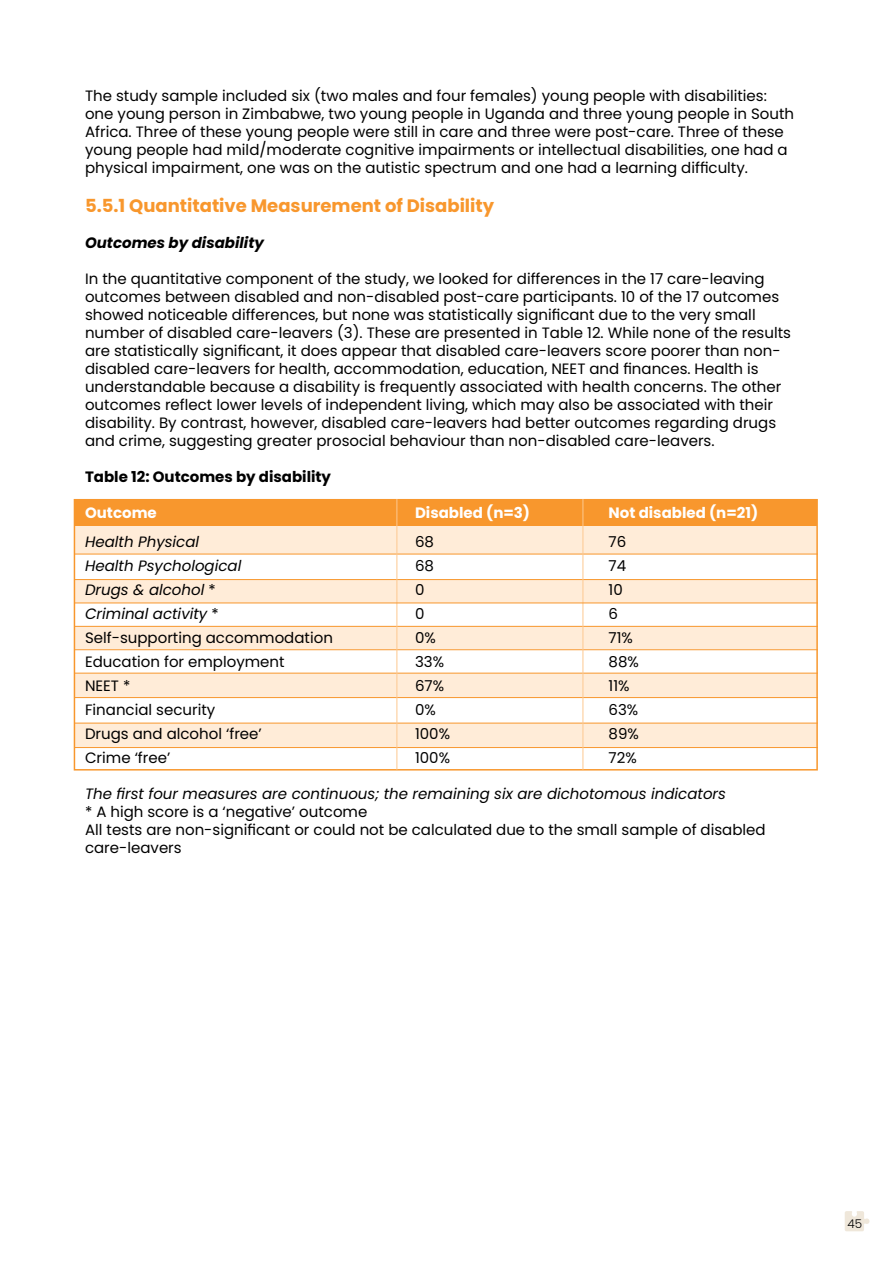
<style>
.page{position:relative;width:893px;height:1263px;background:#fff}
.page>*{position:absolute;margin:0;border:0;box-sizing:border-box;transform-origin:0 0}
.t1{font:700 18px "Poppins";color:#f8972d}
.t2{font:15px/18px "Poppins";color:#000}
.t3{font:italic 15px "Poppins";color:#000}
.t4{font:700 15px "Poppins";color:#fff}
.t5{font:700 15px "Poppins";color:#000}
.t6{font:italic 700 15px "Poppins";color:#000}
.t7{font:300 12px "Poppins";color:#000}
.s1{font-style:normal}
</style>
<div class="page">
<div style="left:75px;top:626px;width:742px;height:23px;background:#ffecd8"></div>
<div style="left:75px;top:673px;width:742px;height:24px;background:#ffecd8"></div>
<div style="left:75px;top:723px;width:742px;height:24px;background:#ffecd8"></div>
<div style="left:75px;top:580px;width:742px;height:23px;background:#ffecd8"></div>
<div style="left:75px;top:526px;width:742px;height:28px;background:#ffecd8"></div>
<div style="left:74px;top:500px;width:743px;height:26px;background:#f8972d"></div>
<div style="left:74px;top:499px;width:744px;height:271px;border:2px solid #f8972d"></div>
<hr style="left:75px;top:554px;width:743px;height:1px;background:#f8972d">
<hr style="left:75px;top:579px;width:743px;height:1px;background:#f8972d">
<hr style="left:75px;top:626px;width:743px;height:1px;background:#f8972d">
<hr style="left:75px;top:649px;width:743px;height:1px;background:#f8972d">
<hr style="left:75px;top:673px;width:743px;height:1px;background:#f8972d">
<hr style="left:75px;top:697px;width:743px;height:1px;background:#f8972d">
<hr style="left:75px;top:723px;width:743px;height:1px;background:#f8972d">
<hr style="left:75px;top:747px;width:743px;height:1px;background:#f8972d">
<svg style="left:845px;top:1211px;width:25px;height:20px"></svg>
<hr style="left:396px;top:499px;width:1px;height:271px;background:#fdc890">
<hr style="left:583px;top:499px;width:1px;height:271px;background:#fdc890">
<hr style="left:75px;top:603px;width:743px;height:1px;background:#f8972d">
<p class="t2" style="left:85px;top:87px;width:711px">The study sample included six (two males and four females) young people with disabilities: one young person in Zimbabwe, two young people in Uganda and three young people in South Africa. Three of these young people were still in care and three were post-care. Three of these young people had mild/moderate cognitive impairments or intellectual disabilities, one had a physical impairment, one was on the autistic spectrum and one had a learning difficulty.</p>
<p class="t1" style="left:85px;top:196px;width:411px">5.5.1 Quantitative Measurement of Disability</p>
<p class="t6" style="left:85px;top:234px;width:180px">Outcomes by disability</p>
<p class="t2" style="left:85px;top:270px;width:707px">In the quantitative component of the study, we looked for differences in the 17 care-leaving outcomes between disabled and non-disabled post-care participants. 10 of the 17 outcomes showed noticeable differences, but none was statistically significant due to the very small number of disabled care-leavers (3). These are presented in Table 12. While none of the results are statistically significant, it does appear that disabled care-leavers score poorer than non&shy;disabled care-leavers for health, accommodation, education, NEET and finances. Health is understandable because a disability is frequently associated with health concerns. The other outcomes reflect lower levels of independent living, which may also be associated with their disability. By contrast, however, disabled care-leavers had better outcomes regarding drugs and crime, suggesting greater prosocial behaviour than non-disabled care-leavers.</p>
<p class="t5" style="left:85px;top:468px;width:248px">Table 12: Outcomes by disability</p>
<p class="t4" style="left:85px;top:504px;width:73px">Outcome</p>
<p class="t4" style="left:415px;top:504px;width:117px">Disabled (n=3)</p>
<p class="t4" style="left:609px;top:504px;width:151px">Not disabled (n=21)</p>
<p class="t3" style="left:85px;top:533px;width:116px">Health Physical</p>
<p class="t2" style="left:415px;top:533px;width:20px">68</p>
<p class="t2" style="left:609px;top:533px;width:19px">76</p>
<p class="t3" style="left:85px;top:557px;width:158px">Health Psychological</p>
<p class="t2" style="left:415px;top:557px;width:20px">68</p>
<p class="t2" style="left:609px;top:557px;width:19px">74</p>
<p class="t3" style="left:85px;top:581px;width:132px">Drugs &amp; alcohol <span class="s1">*</span></p>
<p class="t2" style="left:415px;top:581px;width:11px">0</p>
<p class="t2" style="left:609px;top:581px;width:16px">10</p>
<p class="t3" style="left:85px;top:605px;width:135px">Criminal activity <span class="s1">*</span></p>
<p class="t2" style="left:415px;top:605px;width:11px">0</p>
<p class="t2" style="left:609px;top:605px;width:11px">6</p>
<p class="t2" style="left:85px;top:629px;width:249px">Self-supporting accommodation</p>
<p class="t2" style="left:415px;top:629px;width:22px">0%</p>
<p class="t2" style="left:609px;top:629px;width:26px">71%</p>
<p class="t2" style="left:85px;top:653px;width:201px">Education for employment</p>
<p class="t2" style="left:415px;top:653px;width:31px">33%</p>
<p class="t2" style="left:609px;top:653px;width:32px">88%</p>
<p class="t2" style="left:85px;top:677px;width:47px">NEET *</p>
<p class="t2" style="left:415px;top:677px;width:31px">67%</p>
<p class="t2" style="left:609px;top:677px;width:22px">11%</p>
<p class="t2" style="left:85px;top:701px;width:132px">Financial security</p>
<p class="t2" style="left:415px;top:701px;width:22px">0%</p>
<p class="t2" style="left:609px;top:701px;width:31px">63%</p>
<p class="t2" style="left:85px;top:725px;width:178px">Drugs and alcohol ‘free’</p>
<p class="t2" style="left:415px;top:725px;width:37px">100%</p>
<p class="t2" style="left:609px;top:725px;width:32px">89%</p>
<p class="t2" style="left:85px;top:749px;width:87px">Crime ‘free’</p>
<p class="t2" style="left:415px;top:749px;width:37px">100%</p>
<p class="t2" style="left:609px;top:749px;width:30px">72%</p>
<p class="t3" style="left:85px;top:785px;width:642px">The first four measures are continuous; the remaining six are dichotomous indicators</p>
<p class="t2" style="left:85px;top:803px;width:682px">* A high score is a ‘negative’ outcome<br>All tests are non-significant or could not be calculated due to the small sample of disabled care-leavers</p>
<p class="t7" style="left:847px;top:1217px;width:16px">45</p>
</div>
